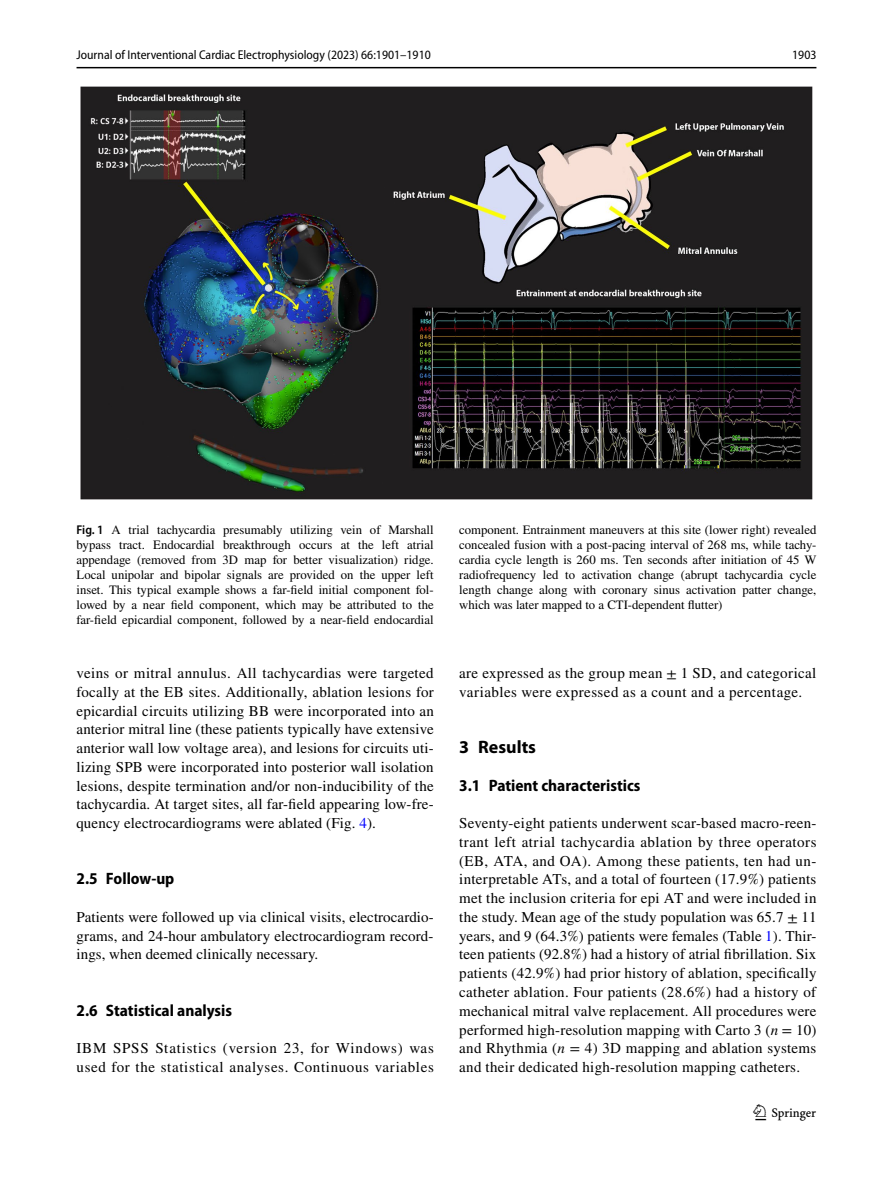
<style>
.page{position:relative;width:893px;height:1187px;background:#fff}
.page>*{position:absolute;margin:0;border:0;box-sizing:border-box;transform-origin:0 0}
.t1{font:22.5px "Springnew Regular 3";color:#000}
.t2{font:700 18px "Myriad Pro";color:#000}
.t3{font:700 semi-condensed 16.5px "Myriad Pro";color:#000}
.t4{font:15px/18.8px "STIX";letter-spacing:.025em;color:#000;text-align:justify}
.t5{font:12.75px/15px "STIX";color:#000;text-align:justify}
.t6{font:semi-condensed 12.75px "Myriad Pro";color:#000}
.s1{font-family:"Myriad Pro";font-weight:600;font-stretch:semi-condensed}
.s2{color:#00f}
.s3{font-style:italic}
</style>
<div class="page">
<hr style="left:77px;top:67px;width:739px;height:1px;background:#000">
<img style="left:81px;top:87px;width:731px;height:412px">
<p class="t6" style="left:77px;top:48px;width:356px">Journal of Interventional Cardiac Electrophysiology (2023) 66:1901–1910</p>
<p class="t6" style="left:792px;top:48px;width:26px">1903</p>
<p class="t5" style="left:77px;top:523px;width:359px"><span class="s1">Fig. 1</span> A trial tachycardia presumably utilizing vein of Marshall bypass tract. Endocardial breakthrough occurs at the left atrial appendage (removed from 3D map for better visualization) ridge.<br>Local unipolar and bipolar signals are provided on the upper left inset. This typical example shows a far-field initial component fol&shy;lowed by a near field component, which may be attributed to the far-field epicardial component, followed by a near-field endocardial</p>
<p class="t5" style="left:459px;top:523px;width:359px">component. Entrainment maneuvers at this site (lower right) revealed concealed fusion with a post-pacing interval of 268 ms, while tachy&shy;cardia cycle length is 260 ms. Ten seconds after initiation of 45 W radiofrequency led to activation change (abrupt tachycardia cycle length change along with coronary sinus activation patter change, which was later mapped to a CTI-dependent flutter)</p>
<p class="t4" style="left:77px;top:664px;width:359px">veins or mitral annulus. All tachycardias were targeted focally at the EB sites. Additionally, ablation lesions for epicardial circuits utilizing BB were incorporated into an anterior mitral line (these patients typically have extensive anterior wall low voltage area), and lesions for circuits uti&shy;lizing SPB were incorporated into posterior wall isolation lesions, despite termination and/or non-inducibility of the tachycardia. At target sites, all far-field appearing low-fre&shy;quency electrocardiograms were ablated (Fig. <span class="s2">4</span>).</p>
<p class="t3" style="left:77px;top:869px;width:99px">2.5 Follow‑up</p>
<p class="t4" style="left:77px;top:908px;width:359px">Patients were followed up via clinical visits, electrocardio&shy;grams, and 24-hour ambulatory electrocardiogram record&shy;ings, when deemed clinically necessary.</p>
<p class="t3" style="left:77px;top:1000px;width:157px">2.6 Statistical analysis</p>
<p class="t4" style="left:77px;top:1039px;width:359px">IBM SPSS Statistics (version 23, for Windows) was used for the statistical analyses. Continuous variables</p>
<p class="t4" style="left:459px;top:664px;width:359px">are expressed as the group mean ± 1 SD, and categorical variables were expressed as a count and a percentage.</p>
<p class="t2" style="left:459px;top:735px;width:78px">3 Results</p>
<p class="t3" style="left:459px;top:775px;width:183px">3.1 Patient characteristics</p>
<p class="t4" style="left:459px;top:814px;width:359px">Seventy-eight patients underwent scar-based macro-reen&shy;trant left atrial tachycardia ablation by three operators (EB, ATA, and OA). Among these patients, ten had un&shy;interpretable ATs, and a total of fourteen (17.9%) patients met the inclusion criteria for epi AT and were included in the study. Mean age of the study population was 65.7 ± 11 years, and 9 (64.3%) patients were females (Table <span class="s2">1</span>). Thir&shy;teen patients (92.8%) had a history of atrial fibrillation. Six patients (42.9%) had prior history of ablation, specifically catheter ablation. Four patients (28.6%) had a history of mechanical mitral valve replacement. All procedures were performed high-resolution mapping with Carto 3 (<span class="s3">n</span> = 10) and Rhythmia (<span class="s3">n</span> = 4) 3D mapping and ablation systems and their dedicated high-resolution mapping catheters.</p>
<h1 class="t1" style="left:755px;top:1104px;width:62px">1 3</h1>
</div>
